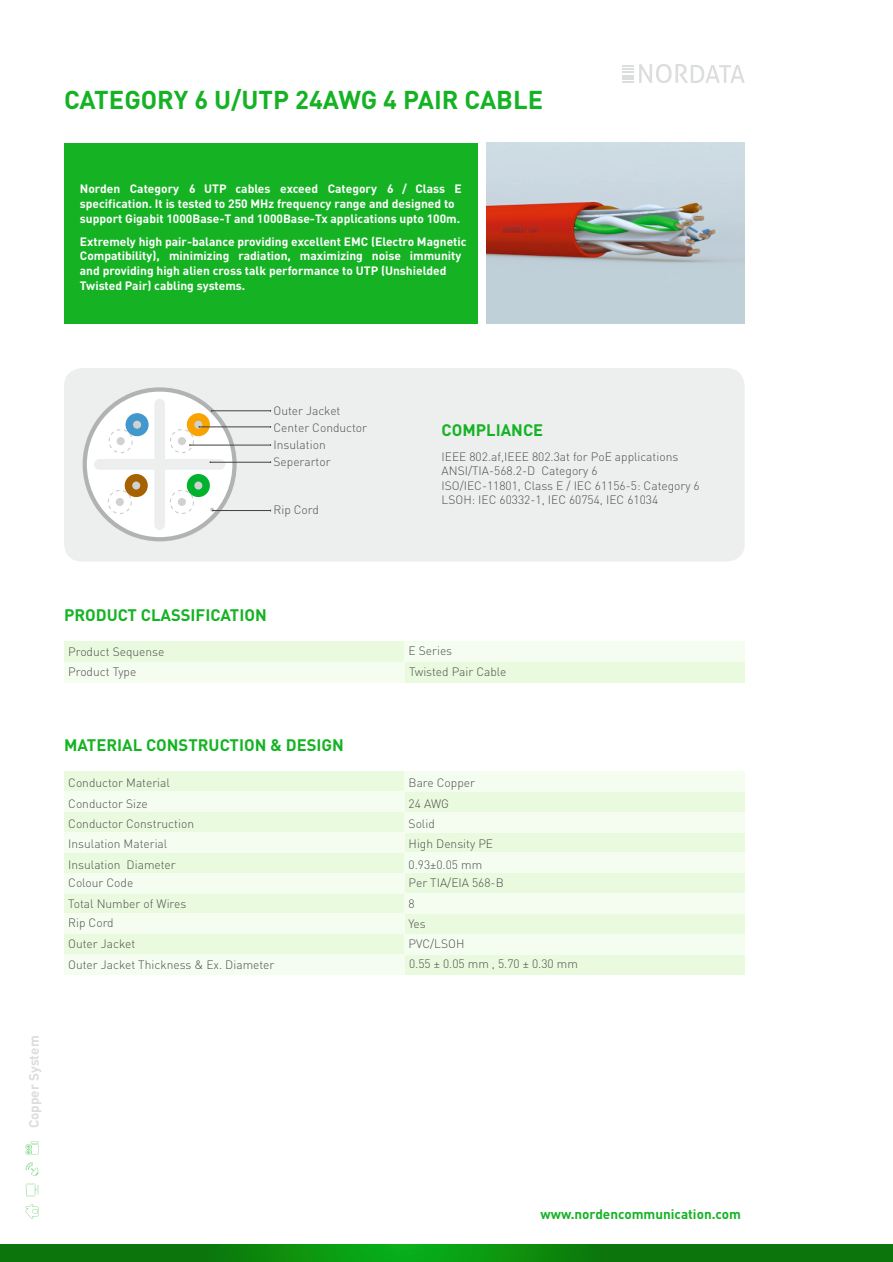
<style>
.page{position:relative;width:893px;height:1262px;background:#fff}
.page>*{position:absolute;margin:0;border:0;box-sizing:border-box;transform-origin:0 0}
.t1{font:700 25.5px "DIN";color:#15b324}
.t2{font:700 16.5px "DIN";color:#15b324}
.t3{font:700 13.5px "DIN";color:#15b324}
.t4{font:700 13.5px "DIN";color:#dcdddd}
.t5{font:300 12px/17px "DIN";color:#4e4e4e}
.t6{font:700 12px/14.7px "DIN";color:#fff}
</style>
<div class="page">
<div style="left:404px;top:954px;width:340px;height:20px;background:#eafadf"></div>
<div style="left:64px;top:934px;width:340px;height:20px;background:#eafadf"></div>
<div style="left:404px;top:913px;width:340px;height:21px;background:#eafadf"></div>
<div style="left:64px;top:893px;width:340px;height:20px;background:#eafadf"></div>
<div style="left:404px;top:873px;width:340px;height:20px;background:#eafadf"></div>
<div style="left:64px;top:852px;width:340px;height:21px;background:#eafadf"></div>
<div style="left:404px;top:832px;width:340px;height:20px;background:#eafadf"></div>
<div style="left:64px;top:812px;width:340px;height:20px;background:#eafadf"></div>
<div style="left:404px;top:791px;width:340px;height:21px;background:#eafadf"></div>
<div style="left:64px;top:771px;width:340px;height:20px;background:#eafadf"></div>
<div style="left:64px;top:954px;width:340px;height:20px;background:#f5fdf1"></div>
<div style="left:404px;top:934px;width:340px;height:20px;background:#f5fdf1"></div>
<div style="left:64px;top:913px;width:340px;height:21px;background:#f5fdf1"></div>
<div style="left:404px;top:893px;width:340px;height:20px;background:#f5fdf1"></div>
<div style="left:64px;top:873px;width:340px;height:20px;background:#f5fdf1"></div>
<div style="left:404px;top:852px;width:340px;height:21px;background:#f5fdf1"></div>
<div style="left:64px;top:832px;width:340px;height:20px;background:#f5fdf1"></div>
<div style="left:404px;top:812px;width:340px;height:20px;background:#f5fdf1"></div>
<div style="left:64px;top:791px;width:340px;height:21px;background:#f5fdf1"></div>
<div style="left:404px;top:771px;width:340px;height:20px;background:#f5fdf1"></div>
<div style="left:64px;top:368px;width:680px;height:193px;background:#edefef;border-radius:18px"></div>
<div style="left:64px;top:143px;width:413px;height:180px;background:#15b324"></div>
<hr style="left:211px;top:410px;width:59px;height:1px;background:#40403f">
<hr style="left:199px;top:426px;width:71px;height:1px;background:#40403f">
<hr style="left:190px;top:445px;width:80px;height:1px;background:#40403f">
<hr style="left:210px;top:462px;width:60px;height:1px;background:#40403f">
<hr style="left:213px;top:510px;width:57px;height:1px;background:#40403f">
<svg style="left:83px;top:387px;width:154px;height:154px"></svg>
<svg style="left:26px;top:1141px;width:13px;height:14px"></svg>
<svg style="left:26px;top:1183px;width:12px;height:13px"></svg>
<svg style="left:26px;top:1162px;width:13px;height:13px"></svg>
<svg style="left:26px;top:1204px;width:12px;height:14px"></svg>
<svg style="left:639px;top:64px;width:105px;height:19px"></svg>
<svg style="left:622px;top:65px;width:11px;height:18px"></svg>
<svg style="left:0;top:1244px;width:893px;height:18px;background:#0b830e"></svg>
<img style="left:486px;top:143px;width:258px;height:180px">
<div style="left:404px;top:662px;width:340px;height:20px;background:#eafadf"></div>
<div style="left:64px;top:641px;width:340px;height:21px;background:#eafadf"></div>
<div style="left:64px;top:662px;width:340px;height:20px;background:#f5fdf1"></div>
<div style="left:404px;top:641px;width:340px;height:21px;background:#f5fdf1"></div>
<h1 class="t1" style="left:64px;top:83px;width:480px">CATEGORY 6 U/UTP 24AWG 4 PAIR CABLE</h1>
<p class="t6" style="left:80px;top:181px;width:383px">Norden Category 6 UTP cables exceed Category 6 / Class E specification. It is tested to 250 MHz frequency range and designed to support Gigabit 1000Base-T and 1000Base-Tx applications upto 100m.</p>
<p class="t6" style="left:80px;top:234px;width:388px">Extremely high pair-balance providing excellent EMC (Electro Magnetic Compatibility), minimizing radiation, maximizing noise immunity and providing high alien cross talk performance to UTP (Unshielded Twisted Pair) cabling systems.</p>
<p class="t5" style="left:273px;top:402px;width:95px">Outer Jacket<br>Center Conductor<br>Insulation<br>Seperartor</p>
<p class="t5" style="left:273px;top:500px;width:47px">Rip Cord</p>
<h2 class="t2" style="left:441px;top:419px;width:103px">COMPLIANCE</h2>
<p class="t5" style="left:441px;top:449px;width:260px;line-height:14.4px">IEEE 802.af,IEEE 802.3at for PoE applications ANSI/TIA-568.2-D Category 6<br>ISO/IEC-11801, Class E / IEC 61156-5: Category 6<br>LSOH: IEC 60332-1, IEC 60754, IEC 61034</p>
<h2 class="t2" style="left:64px;top:604px;width:204px">PRODUCT CLASSIFICATION</h2>
<p class="t5" style="left:68px;top:643px;width:98px">Product Sequense</p>
<p class="t5" style="left:408px;top:641px;width:45px">E Series</p>
<p class="t5" style="left:68px;top:663px;width:70px">Product Type</p>
<p class="t5" style="left:409px;top:663px;width:99px">Twisted Pair Cable</p>
<h2 class="t2" style="left:64px;top:734px;width:281px">MATERIAL CONSTRUCTION &amp; DESIGN</h2>
<p class="t5" style="left:68px;top:774px;width:103px">Conductor Material</p>
<p class="t5" style="left:408px;top:774px;width:68px">Bare Copper</p>
<p class="t5" style="left:68px;top:794px;width:81px">Conductor Size</p>
<p class="t5" style="left:408px;top:794px;width:42px">24 AWG</p>
<p class="t5" style="left:68px;top:815px;width:127px">Conductor Construction</p>
<p class="t5" style="left:408px;top:815px;width:28px">Solid</p>
<p class="t5" style="left:68px;top:835px;width:101px">Insulation Material</p>
<p class="t5" style="left:408px;top:835px;width:86px">High Density PE</p>
<p class="t5" style="left:68px;top:855px;width:109px">Insulation Diameter</p>
<p class="t5" style="left:408px;top:855px;width:75px">0.93±0.05 mm</p>
<p class="t5" style="left:68px;top:874px;width:67px">Colour Code</p>
<p class="t5" style="left:408px;top:874px;width:97px">Per TIA/EIA 568-B</p>
<p class="t5" style="left:68px;top:894px;width:119px">Total Number of Wires</p>
<p class="t5" style="left:408px;top:894px;width:8px">8</p>
<p class="t5" style="left:68px;top:913px;width:47px">Rip Cord</p>
<p class="t5" style="left:408px;top:915px;width:19px">Yes</p>
<p class="t5" style="left:68px;top:935px;width:68px">Outer Jacket</p>
<p class="t5" style="left:408px;top:935px;width:57px">PVC/LSOH</p>
<p class="t5" style="left:68px;top:955px;width:208px">Outer Jacket Thickness &amp; Ex. Diameter</p>
<p class="t5" style="left:409px;top:954px;width:170px">0.55 ± 0.05 mm , 5.70 ± 0.30 mm</p>
<p class="t4" style="left:25px;top:1128px;width:94px;rotate:-90deg">Copper System</p>
<p class="t3" style="left:540px;top:1205px;width:202px">www.nordencommunication.com</p>
</div>
